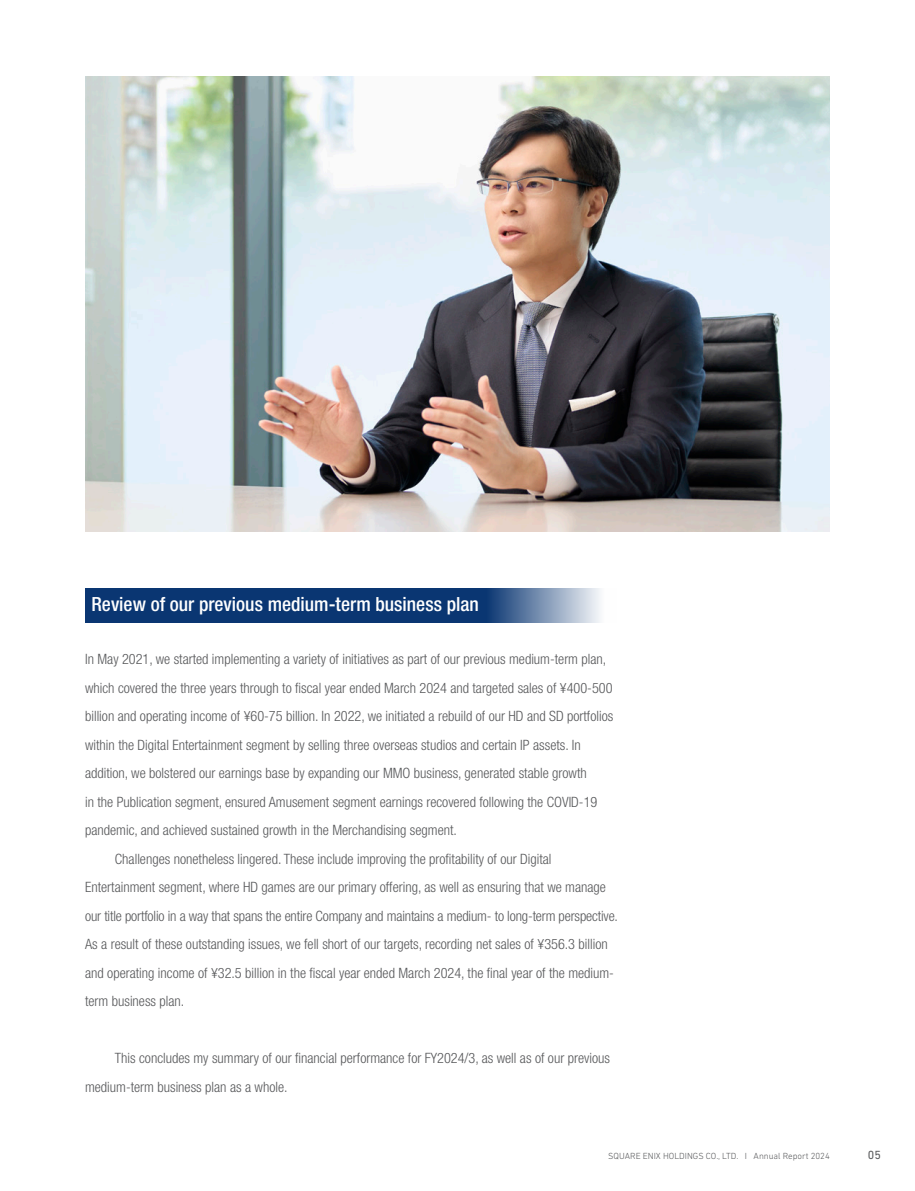
<style>
.page{position:relative;width:915px;height:1191px;background:#fff}
.page>*{position:absolute;margin:0;border:0;box-sizing:border-box;transform-origin:0 0}
.t1{font:500 condensed 19.5px "Helvetica Neue LT Std";color:#fff}
.t2{font:300 condensed 14.25px/28.5px "Helvetica Neue LT Std";color:#57585a}
.t3{font:12px "DIN Next LT Pro";color:#57585a}
.t4{font:300 9px "DIN Next LT Pro";color:#57585a}
</style>
<div class="page">
<svg style="left:85px;top:588px;width:515px;height:34px;background:#234b80"></svg>
<img style="left:85px;top:77px;width:744px;height:454px">
<h1 class="t1" style="left:91px;top:593px;width:388px">Review of our previous medium-term business plan</h1>
<p class="t2" style="left:85px;top:645px;width:522px">In May 2021, we started implementing a variety of initiatives as part of our previous medium-term plan,</p>
<p class="t2" style="left:85px;top:673px;width:528px">which covered the three years through to fiscal year ended March 2024 and targeted sales of ¥400-500</p>
<p class="t2" style="left:85px;top:702px;width:529px">billion and operating income of ¥60-75 billion. In 2022, we initiated a rebuild of our HD and SD portfolios</p>
<p class="t2" style="left:85px;top:730px;width:497px">within the Digital Entertainment segment by selling three overseas studios and certain IP assets. In</p>
<p class="t2" style="left:85px;top:759px;width:503px">addition, we bolstered our earnings base by expanding our MMO business, generated stable growth</p>
<p class="t2" style="left:85px;top:787px;width:513px">in the Publication segment, ensured Amusement segment earnings recovered following the COVID-19</p>
<p class="t2" style="left:85px;top:816px;width:373px">pandemic, and achieved sustained growth in the Merchandising segment.</p>
<p class="t2" style="left:115px;top:844px;width:438px">Challenges nonetheless lingered. These include improving the profitability of our Digital</p>
<p class="t2" style="left:85px;top:873px;width:522px">Entertainment segment, where HD games are our primary offering, as well as ensuring that we manage</p>
<p class="t2" style="left:85px;top:901px;width:534px">our title portfolio in a way that spans the entire Company and maintains a medium- to long-term perspective.</p>
<p class="t2" style="left:85px;top:930px;width:524px">As a result of these outstanding issues, we fell short of our targets, recording net sales of ¥356.3 billion</p>
<p class="t2" style="left:85px;top:958px;width:530px">and operating income of ¥32.5 billion in the fiscal year ended March 2024, the final year of the medium-</p>
<p class="t2" style="left:85px;top:987px;width:101px">term business plan.</p>
<p class="t2" style="left:85px;top:1044px;width:526px;text-indent:30px">This concludes my summary of our financial performance for FY2024/3, as well as of our previous medium-term business plan as a whole.</p>
<p class="t4" style="left:608px;top:1150px;width:223px">SQUARE ENIX HOLDINGS CO., LTD. I Annual Report 2024</p>
<p class="t3" style="left:867px;top:1147px;width:15px">05</p>
</div>
